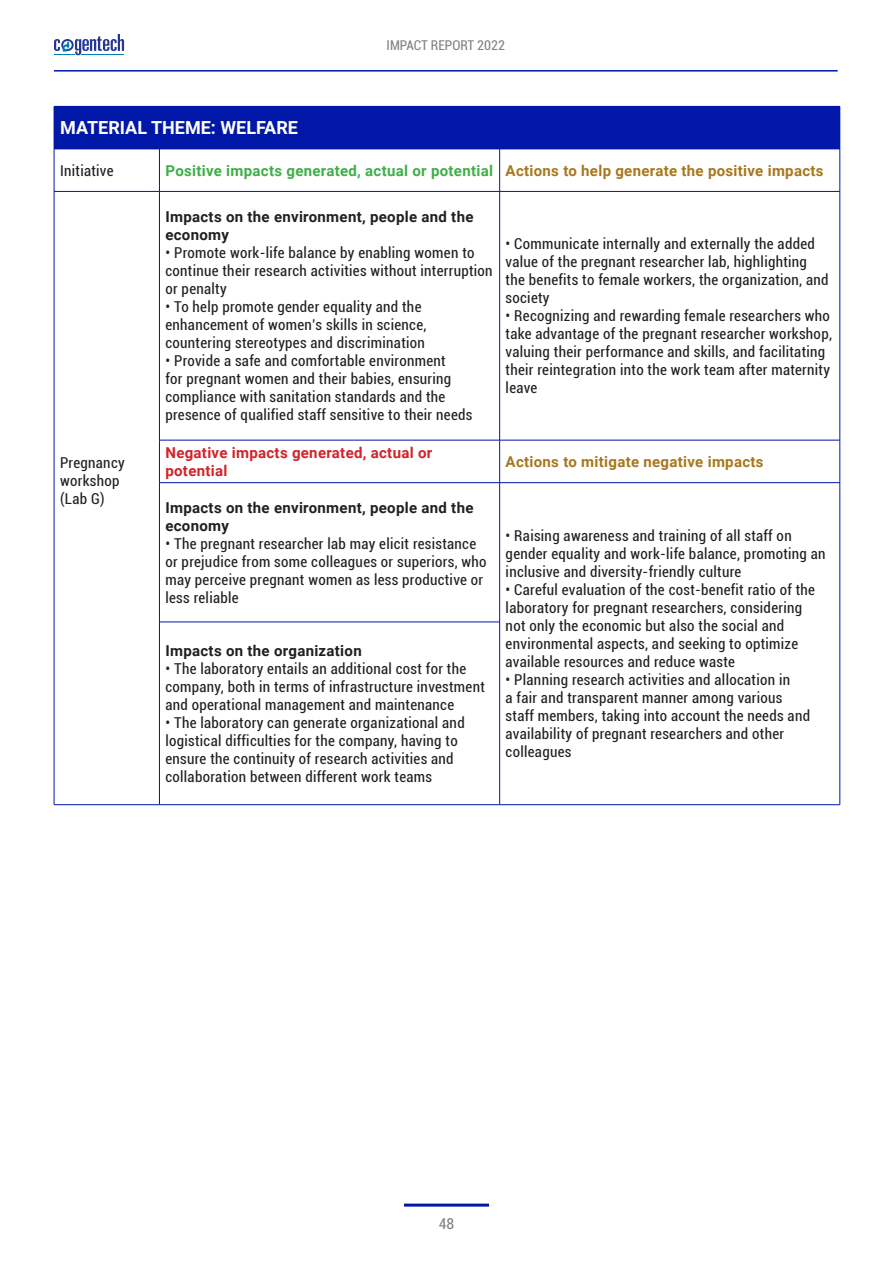
<style>
.page{position:relative;width:893px;height:1263px;background:#fff}
.page>*{position:absolute;margin:0;border:0;box-sizing:border-box;transform-origin:0 0}
.t1{font:700 18px "Roboto";color:#fff}
.Tabella_Testo_piccolo_copy_-_tabelle_fin{font:condensed 15px/18px "Roboto";letter-spacing:.02em;color:#231f20}
.Tabella_Testo_piccolo_copy_-_tabelle_fin-2{font:700 15px/18px "Roboto";letter-spacing:.02em;color:#231f20}
.Tabella_Testo_piccolo_copy_-_tabelle_fin-3{font:700 15px "Roboto";letter-spacing:.02em;color:#a7771e}
.Tabella_Testo_piccolo_copy_-_tabelle_fin-4{font:700 15px "Roboto";letter-spacing:.02em;color:#40ae49}
.Tabella_Testo_piccolo_copy_-_tabelle_fin-5{font:700 15px/18px "Roboto";letter-spacing:.02em;color:#d1232a}
.t2{font:condensed 15px "Roboto";color:#808285}
.t3{font:condensed 13.5px "Roboto";color:#808285}
</style>
<div class="page">
<svg style="left:54px;top:34px;width:70px;height:21px"></svg>
<hr style="left:54px;top:70px;width:784px;height:2px;background:#0018a8">
<hr style="left:404px;top:1203px;width:85px;height:3px;background:#0017a8">
<div style="left:54px;top:106px;width:786px;height:43px;background:#0017a8"></div>
<hr style="left:840px;top:106px;width:1px;height:43px;background:#0017a8">
<hr style="left:54px;top:149px;width:105px;height:1px;background:#0017a8">
<hr style="left:54px;top:149px;width:1px;height:42px;background:#0017a8">
<hr style="left:159px;top:149px;width:341px;height:1px;background:#0017a8">
<hr style="left:159px;top:149px;width:1px;height:42px;background:#0017a8">
<hr style="left:500px;top:149px;width:340px;height:1px;background:#0017a8">
<hr style="left:499px;top:149px;width:1px;height:42px;background:#0017a8">
<hr style="left:840px;top:149px;width:1px;height:42px;background:#0017a8">
<hr style="left:54px;top:191px;width:105px;height:1px;background:#0017a8">
<hr style="left:54px;top:191px;width:1px;height:249px;background:#0017a8">
<hr style="left:159px;top:191px;width:341px;height:1px;background:#0017a8">
<hr style="left:159px;top:191px;width:1px;height:249px;background:#0017a8">
<hr style="left:500px;top:191px;width:340px;height:1px;background:#0017a8">
<hr style="left:499px;top:191px;width:1px;height:249px;background:#0017a8">
<hr style="left:840px;top:191px;width:1px;height:249px;background:#0017a8">
<hr style="left:54px;top:440px;width:1px;height:43px;background:#0017a8">
<hr style="left:159px;top:440px;width:341px;height:1px;background:#0017a8">
<hr style="left:159px;top:440px;width:1px;height:43px;background:#0017a8">
<hr style="left:500px;top:440px;width:340px;height:1px;background:#0017a8">
<hr style="left:499px;top:440px;width:1px;height:43px;background:#0017a8">
<hr style="left:840px;top:440px;width:1px;height:43px;background:#0017a8">
<hr style="left:54px;top:483px;width:1px;height:139px;background:#0017a8">
<hr style="left:54px;top:622px;width:1px;height:183px;background:#0017a8">
<hr style="left:159px;top:482px;width:341px;height:1px;background:#0017a8">
<hr style="left:159px;top:483px;width:1px;height:139px;background:#0017a8">
<hr style="left:500px;top:482px;width:340px;height:1px;background:#0017a8">
<hr style="left:499px;top:483px;width:1px;height:139px;background:#0017a8">
<hr style="left:840px;top:483px;width:1px;height:139px;background:#0017a8">
<hr style="left:840px;top:622px;width:1px;height:183px;background:#0017a8">
<hr style="left:500px;top:804px;width:340px;height:1px;background:#0017a8">
<hr style="left:159px;top:622px;width:341px;height:1px;background:#0017a8">
<hr style="left:159px;top:622px;width:1px;height:183px;background:#0017a8">
<hr style="left:499px;top:622px;width:1px;height:183px;background:#0017a8">
<hr style="left:54px;top:804px;width:105px;height:1px;background:#0017a8">
<hr style="left:159px;top:804px;width:341px;height:1px;background:#0017a8">
<p class="t3" style="left:387px;top:36px;width:120px">IMPACT REPORT 2022</p>
<p class="t1" style="left:60px;top:115px;width:239px">MATERIAL THEME: WELFARE</p>
<p class="Tabella_Testo_piccolo_copy_-_tabelle_fin" style="left:60px;top:161px;width:55px">Initiative</p>
<p class="Tabella_Testo_piccolo_copy_-_tabelle_fin-4" style="left:165px;top:160px;width:329px">Positive impacts generated, actual or potential</p>
<p class="Tabella_Testo_piccolo_copy_-_tabelle_fin-3" style="left:506px;top:160px;width:319px">Actions to help generate the positive impacts</p>
<p class="Tabella_Testo_piccolo_copy_-_tabelle_fin" style="left:60px;top:453px;width:66px">Pregnancy workshop</p>
<p class="Tabella_Testo_piccolo_copy_-_tabelle_fin" style="left:60px;top:489px;width:46px">(Lab G)</p>
<p class="Tabella_Testo_piccolo_copy_-_tabelle_fin-2" style="left:165px;top:207px;width:309px">Impacts on the environment, people and the economy</p>
<p class="Tabella_Testo_piccolo_copy_-_tabelle_fin" style="left:165px;top:244px;width:329px">• Promote work-life balance by enabling women to continue their research activities without interruption or penalty</p>
<p class="Tabella_Testo_piccolo_copy_-_tabelle_fin" style="left:165px;top:298px;width:263px">• To help promote gender equality and the enhancement of women’s skills in science, countering stereotypes and discrimination</p>
<p class="Tabella_Testo_piccolo_copy_-_tabelle_fin" style="left:165px;top:352px;width:308px">• Provide a safe and comfortable environment<br>for pregnant women and their babies, ensuring compliance with sanitation standards and the presence of qualified staff sensitive to their needs</p>
<p class="Tabella_Testo_piccolo_copy_-_tabelle_fin" style="left:506px;top:235px;width:325px">• Communicate internally and externally the added value of the pregnant researcher lab, highlighting the benefits to female workers, the organization, and society</p>
<p class="Tabella_Testo_piccolo_copy_-_tabelle_fin" style="left:506px;top:307px;width:328px">• Recognizing and rewarding female researchers who take advantage of the pregnant researcher workshop, valuing their performance and skills, and facilitating their reintegration into the work team after maternity leave</p>
<p class="Tabella_Testo_piccolo_copy_-_tabelle_fin-5" style="left:165px;top:443px;width:268px">Negative impacts generated, actual or potential</p>
<p class="Tabella_Testo_piccolo_copy_-_tabelle_fin-3" style="left:506px;top:451px;width:259px">Actions to mitigate negative impacts</p>
<p class="Tabella_Testo_piccolo_copy_-_tabelle_fin-2" style="left:165px;top:498px;width:309px">Impacts on the environment, people and the economy</p>
<p class="Tabella_Testo_piccolo_copy_-_tabelle_fin" style="left:165px;top:534px;width:323px">• The pregnant researcher lab may elicit resistance or prejudice from some colleagues or superiors, who may perceive pregnant women as less productive or less reliable</p>
<p class="Tabella_Testo_piccolo_copy_-_tabelle_fin" style="left:506px;top:526px;width:321px">• Raising awareness and training of all staff on gender equality and work-life balance, promoting an inclusive and diversity-friendly culture</p>
<p class="Tabella_Testo_piccolo_copy_-_tabelle_fin" style="left:506px;top:580px;width:311px">• Careful evaluation of the cost-benefit ratio of the laboratory for pregnant researchers, considering not only the economic but also the social and environmental aspects, and seeking to optimize available resources and reduce waste</p>
<p class="Tabella_Testo_piccolo_copy_-_tabelle_fin" style="left:506px;top:670px;width:306px">• Planning research activities and allocation in<br>a fair and transparent manner among various staff members, taking into account the needs and availability of pregnant researchers and other colleagues</p>
<p class="Tabella_Testo_piccolo_copy_-_tabelle_fin-2" style="left:165px;top:641px;width:198px">Impacts on the organization</p>
<p class="Tabella_Testo_piccolo_copy_-_tabelle_fin" style="left:165px;top:659px;width:321px">• The laboratory entails an additional cost for the company, both in terms of infrastructure investment and operational management and maintenance</p>
<p class="Tabella_Testo_piccolo_copy_-_tabelle_fin" style="left:165px;top:713px;width:301px">• The laboratory can generate organizational and logistical difficulties for the company, having to ensure the continuity of research activities and collaboration between different work teams</p>
<p class="t2" style="left:439px;top:1213px;width:17px">48</p>
</div>
